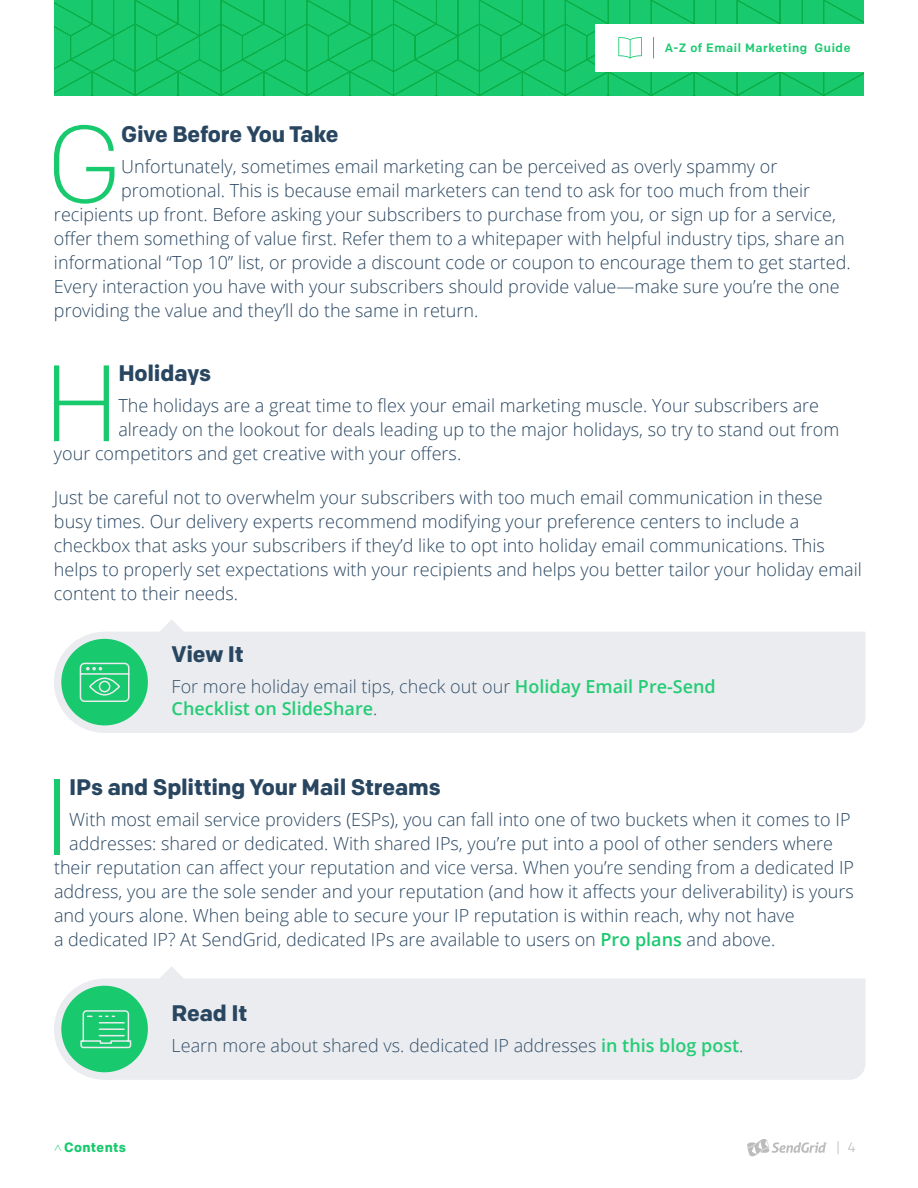
<style>
.page{position:relative;width:918px;height:1188px;background:#fff}
.page>*{position:absolute;margin:0;border:0;box-sizing:border-box;transform-origin:0 0}
.t1{font:300 108.15px "Colfax";color:#18c96e}
.t2{font:700 22.5px "Colfax";letter-spacing:-.01em;color:#294661}
.t3{font:300 18px/24px "Open Sans";color:#294661}
.t4{font:600 18px/22.5px "Open Sans";color:#23cc75}
.t5{font:300 18px "Open Sans";color:#344f69}
.t6{font:700 13.5px "Colfax";letter-spacing:.03em;color:#18c96e}
.t7{font:13.5px "Colfax";color:#bdbcbd}
.t8{font:300 13.5px "Colfax";color:#18c96e}
.t9{font:500 12.15px "Colfax";letter-spacing:.05em;color:#18c96e}
.s1{font-weight:300;color:#344f69}
.s2{font-weight:600;color:#18c96e}
.s3{font-weight:600;color:#23cc75}
</style>
<div class="page">
<svg style="left:54px;top:0;width:810px;height:95px;background:#16c669"></svg>
<div style="left:595px;top:24px;width:271px;height:48px;background:#fff"></div>
<svg style="left:618px;top:37px;width:24px;height:21px"></svg>
<svg style="left:653px;top:37px;width:1px;height:21px"></svg>
<svg style="left:747px;top:1139px;width:81px;height:17px"></svg>
<div style="left:112px;top:632px;width:754px;height:101px;background:#eaecef"></div>
<div style="left:112px;top:979px;width:754px;height:101px;background:#eaecef"></div>
<div style="left:54px;top:632px;width:101px;height:101px;background:#eaecef;border-radius:50%"></div>
<div style="left:54px;top:979px;width:101px;height:101px;background:#eaecef;border-radius:50%"></div>
<div style="left:61px;top:639px;width:87px;height:86px;background:#18c96e;border-radius:50%"></div>
<div style="left:61px;top:986px;width:87px;height:86px;background:#18c96e;border-radius:50%"></div>
<svg style="left:158px;top:620px;width:27px;height:26px"></svg>
<svg style="left:158px;top:966px;width:27px;height:27px"></svg>
<svg style="left:79px;top:662px;width:51px;height:40px"></svg>
<svg style="left:80px;top:1010px;width:52px;height:39px"></svg>
<p class="t9" style="left:665px;top:40px;width:187px">A-Z of Email Marketing Guide</p>
<h1 class="t1" style="left:46px;top:98px;width:78px">G</h1>
<p class="t2" style="left:121px;top:120px;width:219px">Give Before You Take</p>
<p class="t3" style="left:121px;top:154px;width:658px">Unfortunately, sometimes email marketing can be perceived as overly spammy or</p>
<p class="t3" style="left:121px;top:178px;width:691px">promotional. This is because email marketers can tend to ask for too much from their</p>
<p class="t3" style="left:54px;top:202px;width:783px">recipients up front. Before asking your subscribers to purchase from you, or sign up for a service,</p>
<p class="t3" style="left:54px;top:226px;width:792px">offer them something of value first. Refer them to a whitepaper with helpful industry tips, share an</p>
<p class="t3" style="left:54px;top:250px;width:798px">informational “Top 10” list, or provide a discount code or coupon to encourage them to get started.</p>
<p class="t3" style="left:54px;top:274px;width:787px">Every interaction you have with your subscribers should provide value—make sure you’re the one</p>
<p class="t3" style="left:54px;top:298px;width:426px">providing the value and they’ll do the same in return.</p>
<h1 class="t1" style="left:43px;top:337px;width:77px">H</h1>
<p class="t2" style="left:118px;top:359px;width:94px">Holidays</p>
<p class="t3" style="left:118px;top:393px;width:702px">The holidays are a great time to flex your email marketing muscle. Your subscribers are</p>
<p class="t3" style="left:118px;top:417px;width:722px">already on the lookout for deals leading up to the major holidays, so try to stand out from</p>
<p class="t3" style="left:54px;top:441px;width:409px">your competitors and get creative with your offers.</p>
<p class="t3" style="left:54px;top:485px;width:809px">Just be careful not to overwhelm your subscribers with too much email communication in these busy times. Our delivery experts recommend modifying your preference centers to include a checkbox that asks your subscribers if they’d like to opt into holiday email communications. This helps to properly set expectations with your recipients and helps you better tailor your holiday email content to their needs.</p>
<p class="t2" style="left:172px;top:641px;width:73px">View It</p>
<p class="t4" style="left:172px;top:675px;width:546px"><span class="s1">For more holiday email tips, check out our</span> Holiday Email Pre-Send<br>Checklist on SlideShare<span class="s1">.</span></p>
<h1 class="t1" style="left:43px;top:751px;width:29px">I</h1>
<p class="t2" style="left:69px;top:773px;width:373px">IPs and Splitting Your Mail Streams</p>
<p class="t3" style="left:69px;top:807px;width:783px">With most email service providers (ESPs), you can fall into one of two buckets when it comes to IP</p>
<p class="t3" style="left:69px;top:831px;width:765px">addresses: shared or dedicated. With shared IPs, you’re put into a pool of other senders where</p>
<p class="t3" style="left:54px;top:855px;width:802px">their reputation can affect your reputation and vice versa. When you’re sending from a dedicated IP</p>
<p class="t3" style="left:54px;top:879px;width:801px">address, you are the sole sender and your reputation (and how it affects your deliverability) is yours</p>
<p class="t3" style="left:54px;top:903px;width:742px">and yours alone. When being able to secure your IP reputation is within reach, why not have</p>
<p class="t3" style="left:54px;top:927px;width:723px">a dedicated IP? At SendGrid, dedicated IPs are available to users on <span class="s2">Pro plans</span> and above.</p>
<p class="t2" style="left:172px;top:1000px;width:77px">Read It</p>
<p class="t5" style="left:172px;top:1033px;width:573px">Learn more about shared vs. dedicated IP addresses <span class="s3">in this blog post</span>.</p>
<p class="t8" style="left:50px;top:1152px;width:10px;rotate:-90deg">&gt;</p>
<p class="t7" style="left:836px;top:1139px;width:21px">| 4</p>
<p class="t6" style="left:64px;top:1139px;width:64px">Contents</p>
</div>
